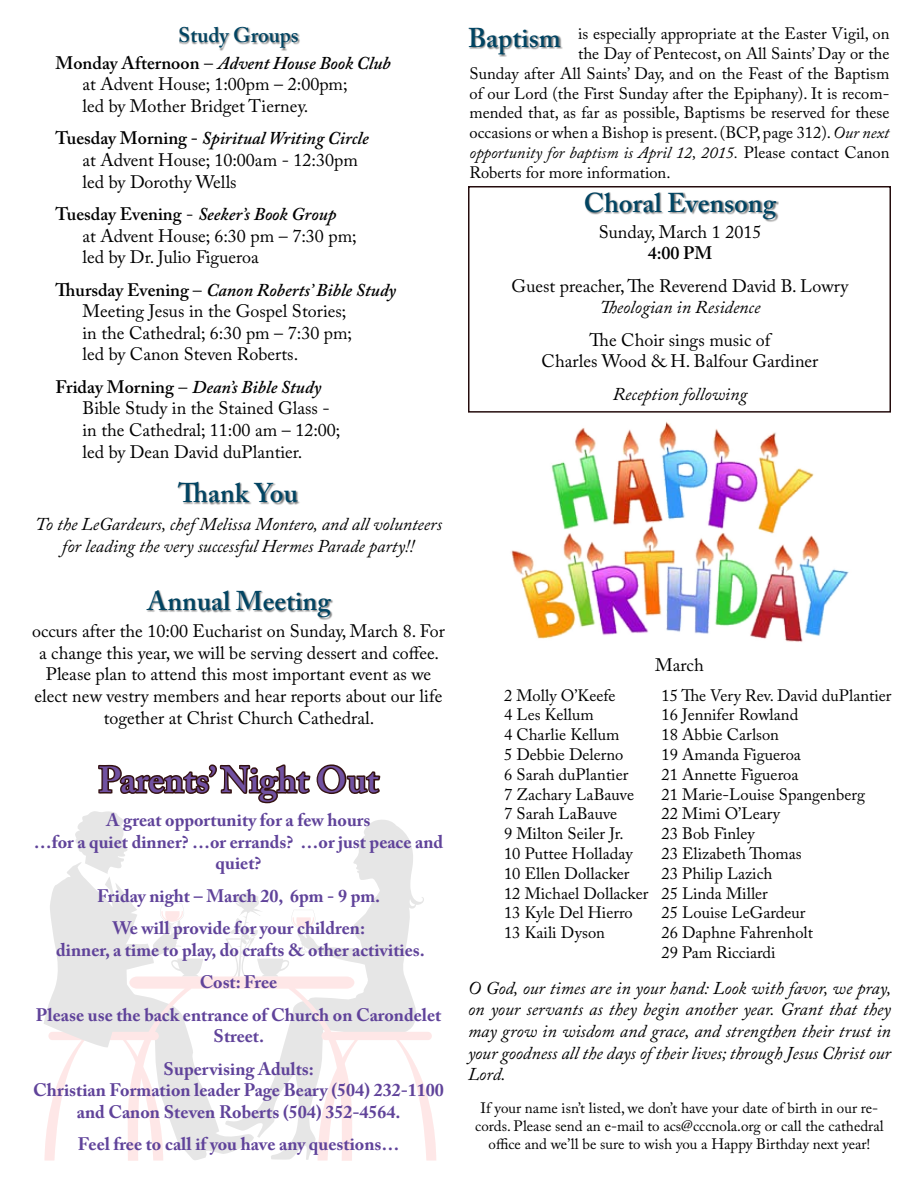
<style>
.page{position:relative;width:918px;height:1188px;background:#fff}
.page>*{position:absolute;margin:0;border:0;box-sizing:border-box;transform-origin:0 0}
.t1{font:600 36px "Adobe Caslon Pro";letter-spacing:-.005em;color:#7151a1}
.t2{font:600 27px "Adobe Caslon Pro";color:#014462}
.t3{font:600 21px "Adobe Caslon Pro";color:#014462}
.t4{font:18px/21.6px "Adobe Caslon Pro";color:#000}
.t5{font:700 18px/32.4px "Adobe Caslon Pro";color:#60439a;text-align:center}
.t6{font:italic 18px/21.6px "Adobe Caslon Pro";color:#000;text-align:justify}
.t7{font:600 18px "Adobe Caslon Pro";color:#000}
.t8{font:16.5px/19.8px "Adobe Caslon Pro";color:#000}
.t9{font:italic 16.5px "Adobe Caslon Pro";color:#000}
.t10{font:15px/18px "Adobe Caslon Pro";color:#000;text-align:center}
.s1{font-weight:600}
.s2{font-weight:600;font-style:italic}
.s3{font-style:italic}
.s4{font-style:normal}
</style>
<div class="page">
<img style="left:511px;top:421px;width:338px;height:221px">
<div style="left:469px;top:27px;width:94px;height:30px;background:#000;opacity:.5"></div>
<div style="left:468px;top:186px;width:423px;height:227px;border:2px solid #240c0d"></div>
<div style="left:584px;top:192px;width:195px;height:30px;background:#000;opacity:.5"></div>
<svg style="left:44px;top:764px;width:392px;height:397px"></svg>
<div style="left:178px;top:482px;width:122px;height:23px;background:#000;opacity:.5"></div>
<div style="left:179px;top:27px;width:121px;height:24px;background:#000;opacity:.5"></div>
<div style="left:146px;top:590px;width:188px;height:30px;background:#000;opacity:.5"></div>
<p class="t3" style="left:178px;top:23px;width:122px">Study Groups</p>
<p class="t4" style="left:82px;top:52px;width:310px;text-indent:-27px"><span class="s1">Monday Afternoon</span> – <span class="s2">Advent House Book Club </span>at Advent House; 1:00pm – 2:00pm;<br>led by Mother Bridget Tierney.</p>
<p class="t4" style="left:82px;top:127px;width:288px;text-indent:-27px"><span class="s1">Tuesday Morning -</span> <span class="s2">Spiritual Writing Circle </span>at Advent House; 10:00am - 12:30pm led by Dorothy Wells</p>
<p class="t4" style="left:82px;top:203px;width:276px;text-indent:-27px"><span class="s1">Tuesday Evening</span> - <span class="s2">Seeker’s Book Group<br></span>at Advent House; 6:30 pm – 7:30 pm; led by Dr. Julio Figueroa</p>
<p class="t4" style="left:82px;top:279px;width:315px;text-indent:-27px"><span class="s1">Thursday Evening</span> – <span class="s2">Canon Roberts’ Bible Study </span>Meeting Jesus in the Gospel Stories;<br>in the Cathedral; 6:30 pm – 7:30 pm;<br>led by Canon Steven Roberts.</p>
<p class="t4" style="left:82px;top:376px;width:259px;text-indent:-27px"><span class="s1">Friday Morning</span> – <span class="s2">Dean’s Bible Study </span>Bible Study in the Stained Glass - in the Cathedral; 11:00 am – 12:00; led by Dean David duPlantier.</p>
<h2 class="t2" style="left:178px;top:477px;width:121px">Thank You</h2>
<p class="t6" style="left:35px;top:513px;width:408px;text-align:center">To the LeGardeurs, chef Melissa Montero, and all volunteers for leading the very successful Hermes Parade party!!</p>
<h2 class="t2" style="left:147px;top:585px;width:185px">Annual Meeting</h2>
<p class="t4" style="left:32px;top:620px;width:414px;text-align:center">occurs after the 10:00 Eucharist on Sunday, March 8. For a change this year, we will be serving dessert and coffee.<br>Please plan to attend this most important event as we elect new vestry members and hear reports about our life together at Christ Church Cathedral.</p>
<h1 class="t1" style="left:98px;top:759px;width:282px">Parents’ Night Out</h1>
<p class="t5" style="left:34px;top:809px;width:411px;line-height:21.6px">A great opportunity for a few hours<br>…for a quiet dinner? …or errands? …or just peace and quiet?</p>
<p class="t5" style="left:97px;top:879px;width:284px">Friday night – March 20, 6pm - 9 pm.<br>We will provide for your children:</p>
<p class="t5" style="left:36px;top:933px;width:407px">dinner, a time to play, do crafts &amp; other activities.<br>Cost: Free<br>Please use the back entrance of Church on Carondelet</p>
<p class="t5" style="left:164px;top:1020px;width:152px">Street.<br>Supervising Adults:</p>
<p class="t5" style="left:33px;top:1079px;width:412px;line-height:21.6px">Christian Formation leader Page Beary (504) 232-1100 and Canon Steven Roberts (504) 352-4564.</p>
<p class="t5" style="left:78px;top:1128px;width:323px">Feel free to call if you have any questions…</p>
<p class="t8" style="left:578px;top:24px;width:313px">is especially appropriate at the Easter Vigil, on</p>
<p class="t8" style="left:578px;top:43px;width:313px">the Day of Pentecost, on All Saints’ Day or the</p>
<p class="t8" style="left:470px;top:63px;width:421px">Sunday after All Saints’ Day, and on the Feast of the Baptism</p>
<p class="t8" style="left:470px;top:83px;width:422px">of our Lord (the First Sunday after the Epiphany). It is recom-</p>
<p class="t8" style="left:470px;top:103px;width:421px">mended that, as far as possible, Baptisms be reserved for these</p>
<p class="t8" style="left:470px;top:123px;width:421px">occasions or when a Bishop is present. (BCP, page 312). <span class="s3">Our next</span></p>
<p class="t9" style="left:470px;top:143px;width:421px">opportunity for baptism is April 12, 2015. <span class="s4">Please contact Canon</span></p>
<p class="t8" style="left:470px;top:162px;width:203px">Roberts for more information.</p>
<h2 class="t2" style="left:468px;top:22px;width:94px">Baptism</h2>
<h2 class="t2" style="left:584px;top:187px;width:194px">Choral Evensong</h2>
<p class="t4" style="left:599px;top:221px;width:164px">Sunday, March 1 2015</p>
<p class="t7" style="left:648px;top:242px;width:66px">4:00 PM</p>
<p class="t4" style="left:512px;top:275px;width:338px">Guest preacher, The Reverend David B. Lowry</p>
<p class="t6" style="left:600px;top:296px;width:162px">Theologian in Residence</p>
<p class="t4" style="left:542px;top:329px;width:278px;text-align:center">The Choir sings music of<br>Charles Wood &amp; H. Balfour Gardiner</p>
<p class="t6" style="left:613px;top:383px;width:136px">Reception following</p>
<p class="t4" style="left:655px;top:654px;width:50px">March</p>
<p class="t8" style="left:504px;top:685px;width:146px">2 Molly O’Keefe<br>4 Les Kellum<br>4 Charlie Kellum<br>5 Debbie Delerno<br>6 Sarah duPlantier<br>7 Zachary LaBauve<br>7 Sarah LaBauve<br>9 Milton Seiler Jr.<br>10 Puttee Holladay<br>10 Ellen Dollacker<br>12 Michael Dollacker<br>13 Kyle Del Hierro<br>13 Kaili Dyson</p>
<p class="t8" style="left:662px;top:685px;width:232px">15 The Very Rev. David duPlantier<br>16 Jennifer Rowland<br>18 Abbie Carlson<br>19 Amanda Figueroa<br>21 Annette Figueroa<br>21 Marie-Louise Spangenberg<br>22 Mimi O’Leary<br>23 Bob Finley<br>23 Elizabeth Thomas<br>23 Philip Lazich<br>25 Linda Miller<br>25 Louise LeGardeur<br>26 Daphne Fahrenholt<br>29 Pam Ricciardi</p>
<p class="t6" style="left:468px;top:977px;width:425px">O God, our times are in your hand: Look with favor, we pray, on your servants as they begin another year. Grant that they may grow in wisdom and grace, and strengthen their trust in your goodness all the days of their lives; through Jesus Christ our Lord.</p>
<p class="t10" style="left:475px;top:1099px;width:410px">If your name isn’t listed, we don’t have your date of birth in our re&shy;cords. Please send an e-mail to acs@cccnola.org or call the cathedral office and we’ll be sure to wish you a Happy Birthday next year!</p>
</div>
